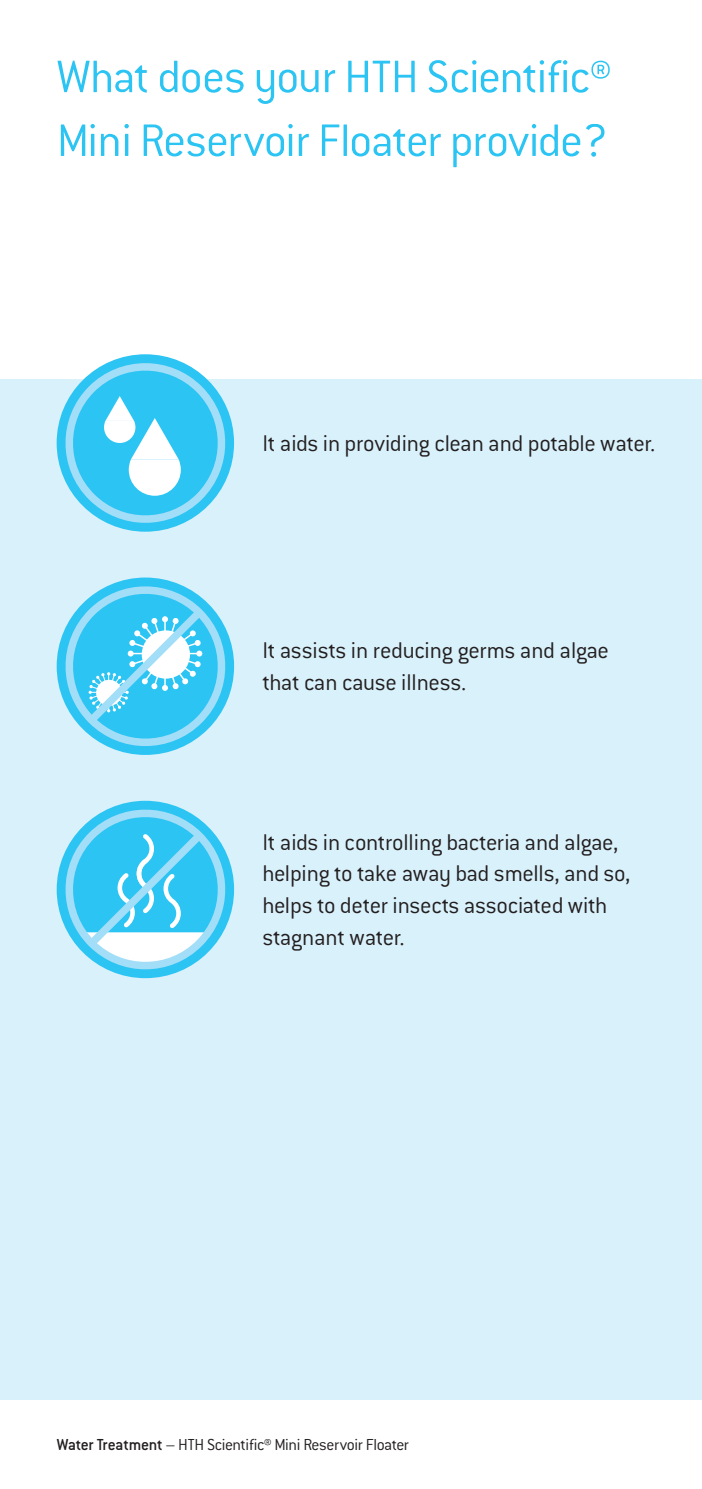
<style>
.page{position:relative;width:702px;height:1489px;background:#fff}
.page>*{position:absolute;margin:0;border:0;box-sizing:border-box;transform-origin:0 0}
.Title_20pt{font:300 50px/63.8px "Conduit ITC Std";letter-spacing:-.025em;color:#2bc4f3}
.Body_Copy_10pt{font:300 25px/32px "Conduit ITC Std";letter-spacing:-.015em;color:#231f20}
.Disclaimer_7pt{font:300 17.5px "Conduit ITC Std";letter-spacing:-.025em;color:#231f20}
.s1{font-weight:500}
</style>
<div class="page">
<div style="left:0;top:379px;width:702px;height:1020px;background:#d9f1fb"></div>
<svg style="left:56px;top:577px;width:179px;height:172px"></svg>
<svg style="left:56px;top:354px;width:178px;height:172px"></svg>
<svg style="left:56px;top:800px;width:179px;height:172px"></svg>
<p class="Title_20pt" style="left:57px;top:43px;width:556px">What does your HTH Scientific®<br>Mini Reservoir Floater provide?</p>
<p class="Body_Copy_10pt" style="left:262px;top:426px;width:394px">It aids in providing clean and potable water.</p>
<p class="Body_Copy_10pt" style="left:262px;top:633px;width:348px">It assists in reducing germs and algae that can cause illness.</p>
<p class="Body_Copy_10pt" style="left:262px;top:825px;width:369px">It aids in controlling bacteria and algae, helping to take away bad smells, and so, helps to deter insects associated with stagnant water.</p>
<p class="Disclaimer_7pt" style="left:57px;top:1433px;width:354px"><span class="s1">Water Treatment</span> – HTH Scientific® Mini Reservoir Floater</p>
</div>
